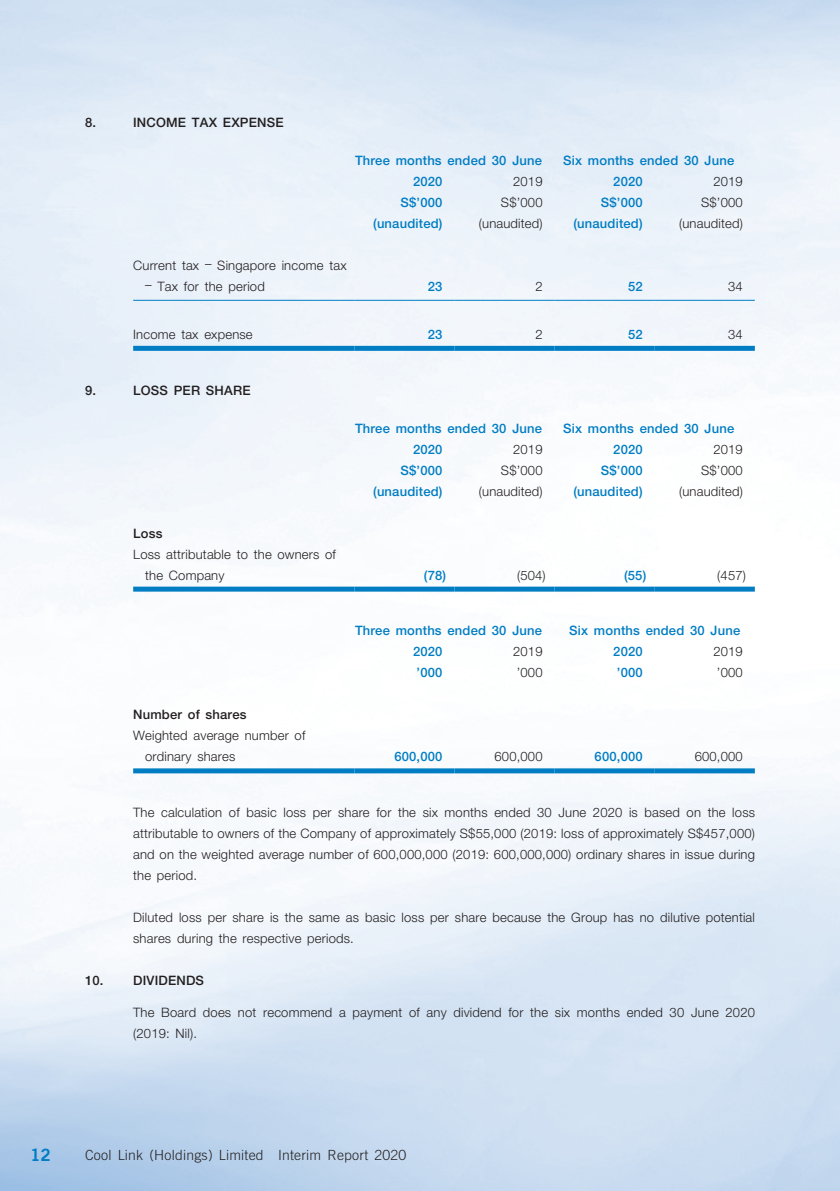
<style>
.page{position:relative;width:840px;height:1191px;background:#fff}
.page>*{position:absolute;margin:0;border:0;box-sizing:border-box;transform-origin:0 0}
.t1{font:17px "Trade Gothic LT Std Bd 2";color:#007dc3}
.t2{font:300 14px "Trade Gothic LT Std";letter-spacing:.015em;color:#231f20}
._26___P2__Note{font:300 13px/21px "Helvetica Neue LT Std";letter-spacing:.015em;color:#231f20}
._02_Note_Text{font:500 13px "Helvetica Neue LT Std";letter-spacing:.015em;color:#007dc3}
._29_Table_Stub__Note{font:300 13px/21px "Helvetica Neue LT Std";letter-spacing:.015em;color:#231f20}
._02_Note_Text-2{font:300 13px "Helvetica Neue LT Std";letter-spacing:.015em;color:#231f20}
._17_H1__Note{font:500 13px "Helvetica Neue LT Std";letter-spacing:.015em;color:#231f20}
._29_Table_Stub__Note-2{font:500 13px "Helvetica Neue LT Std";letter-spacing:.015em;color:#231f20}
</style>
<div class="page">
<img style="left:0;top:0;width:839px;height:1191px">
<hr style="left:133px;top:300px;width:221px;height:1px;background:#007dc3">
<hr style="left:354px;top:300px;width:100px;height:1px;background:#007dc3">
<hr style="left:454px;top:300px;width:100px;height:1px;background:#007dc3">
<hr style="left:554px;top:300px;width:100px;height:1px;background:#007dc3">
<hr style="left:654px;top:300px;width:100px;height:1px;background:#007dc3">
<div style="left:133px;top:346px;width:221px;height:5px;background:#007dc3"></div>
<div style="left:354px;top:346px;width:100px;height:5px;background:#007dc3"></div>
<div style="left:454px;top:346px;width:100px;height:5px;background:#007dc3"></div>
<div style="left:554px;top:346px;width:100px;height:5px;background:#007dc3"></div>
<div style="left:654px;top:346px;width:100px;height:5px;background:#007dc3"></div>
<div style="left:133px;top:586px;width:221px;height:5px;background:#007dc3"></div>
<div style="left:354px;top:586px;width:100px;height:5px;background:#007dc3"></div>
<div style="left:454px;top:586px;width:100px;height:5px;background:#007dc3"></div>
<div style="left:554px;top:586px;width:100px;height:5px;background:#007dc3"></div>
<div style="left:654px;top:586px;width:100px;height:5px;background:#007dc3"></div>
<div style="left:133px;top:768px;width:221px;height:5px;background:#007dc3"></div>
<div style="left:354px;top:768px;width:100px;height:5px;background:#007dc3"></div>
<div style="left:454px;top:768px;width:100px;height:5px;background:#007dc3"></div>
<div style="left:554px;top:768px;width:100px;height:5px;background:#007dc3"></div>
<div style="left:654px;top:768px;width:100px;height:5px;background:#007dc3"></div>
<p class="_17_H1__Note" style="left:85px;top:114px;width:13px">8.</p>
<p class="_17_H1__Note" style="left:133px;top:114px;width:152px">INCOME TAX EXPENSE</p>
<p class="_02_Note_Text" style="left:355px;top:152px;width:188px">Three months ended 30 June</p>
<p class="_02_Note_Text" style="left:563px;top:152px;width:172px">Six months ended 30 June</p>
<p class="_02_Note_Text" style="left:413px;top:173px;width:31px">2020</p>
<p class="_02_Note_Text-2" style="left:513px;top:173px;width:31px">2019</p>
<p class="_02_Note_Text" style="left:613px;top:173px;width:31px">2020</p>
<p class="_02_Note_Text-2" style="left:713px;top:173px;width:31px">2019</p>
<p class="_02_Note_Text" style="left:400px;top:194px;width:43px">S$’000</p>
<p class="_02_Note_Text-2" style="left:500px;top:194px;width:43px">S$’000</p>
<p class="_02_Note_Text" style="left:600px;top:194px;width:43px">S$’000</p>
<p class="_02_Note_Text-2" style="left:700px;top:194px;width:43px">S$’000</p>
<p class="_02_Note_Text" style="left:373px;top:215px;width:71px">(unaudited)</p>
<p class="_02_Note_Text-2" style="left:478px;top:215px;width:65px">(unaudited)</p>
<p class="_02_Note_Text" style="left:573px;top:215px;width:71px">(unaudited)</p>
<p class="_02_Note_Text-2" style="left:678px;top:215px;width:65px">(unaudited)</p>
<p class="_29_Table_Stub__Note" style="left:133px;top:254px;width:215px">Current tax – Singapore income tax</p>
<p class="_29_Table_Stub__Note" style="left:145px;top:275px;width:121px">– Tax for the period</p>
<p class="_02_Note_Text" style="left:427px;top:278px;width:16px">23</p>
<p class="_02_Note_Text-2" style="left:535px;top:278px;width:9px">2</p>
<p class="_02_Note_Text" style="left:627px;top:278px;width:16px">52</p>
<p class="_02_Note_Text-2" style="left:727px;top:278px;width:16px">34</p>
<p class="_29_Table_Stub__Note" style="left:133px;top:323px;width:121px">Income tax expense</p>
<p class="_02_Note_Text" style="left:427px;top:326px;width:16px">23</p>
<p class="_02_Note_Text-2" style="left:535px;top:326px;width:9px">2</p>
<p class="_02_Note_Text" style="left:627px;top:326px;width:16px">52</p>
<p class="_02_Note_Text-2" style="left:727px;top:326px;width:16px">34</p>
<p class="_17_H1__Note" style="left:85px;top:382px;width:13px">9.</p>
<p class="_17_H1__Note" style="left:133px;top:382px;width:119px">LOSS PER SHARE</p>
<p class="_29_Table_Stub__Note-2" style="left:133px;top:525px;width:31px">Loss</p>
<p class="_29_Table_Stub__Note" style="left:145px;top:543px;width:192px;text-indent:-12px">Loss attributable to the owners of the Company</p>
<p class="_29_Table_Stub__Note-2" style="left:133px;top:707px;width:115px">Number of shares</p>
<p class="_29_Table_Stub__Note" style="left:145px;top:725px;width:162px;text-indent:-12px">Weighted average number of ordinary shares</p>
<p class="_02_Note_Text" style="left:355px;top:420px;width:188px">Three months ended 30 June</p>
<p class="_02_Note_Text" style="left:563px;top:420px;width:172px">Six months ended 30 June</p>
<p class="_02_Note_Text" style="left:413px;top:441px;width:31px">2020</p>
<p class="_02_Note_Text-2" style="left:513px;top:441px;width:31px">2019</p>
<p class="_02_Note_Text" style="left:613px;top:441px;width:31px">2020</p>
<p class="_02_Note_Text-2" style="left:713px;top:441px;width:31px">2019</p>
<p class="_02_Note_Text" style="left:400px;top:462px;width:43px">S$’000</p>
<p class="_02_Note_Text-2" style="left:500px;top:462px;width:43px">S$’000</p>
<p class="_02_Note_Text" style="left:600px;top:462px;width:43px">S$’000</p>
<p class="_02_Note_Text-2" style="left:700px;top:462px;width:43px">S$’000</p>
<p class="_02_Note_Text" style="left:373px;top:483px;width:71px">(unaudited)</p>
<p class="_02_Note_Text-2" style="left:478px;top:483px;width:65px">(unaudited)</p>
<p class="_02_Note_Text" style="left:573px;top:483px;width:71px">(unaudited)</p>
<p class="_02_Note_Text-2" style="left:678px;top:483px;width:65px">(unaudited)</p>
<p class="_02_Note_Text" style="left:423px;top:567px;width:24px">(78)</p>
<p class="_02_Note_Text-2" style="left:516px;top:567px;width:30px">(504)</p>
<p class="_02_Note_Text" style="left:623px;top:567px;width:24px">(55)</p>
<p class="_02_Note_Text-2" style="left:716px;top:567px;width:30px">(457)</p>
<p class="_02_Note_Text" style="left:355px;top:623px;width:188px">Three months ended 30 June</p>
<p class="_02_Note_Text" style="left:569px;top:623px;width:172px">Six months ended 30 June</p>
<p class="_02_Note_Text" style="left:413px;top:644px;width:31px">2020</p>
<p class="_02_Note_Text-2" style="left:513px;top:644px;width:31px">2019</p>
<p class="_02_Note_Text" style="left:613px;top:644px;width:31px">2020</p>
<p class="_02_Note_Text-2" style="left:713px;top:644px;width:31px">2019</p>
<p class="_02_Note_Text" style="left:416px;top:665px;width:27px">’000</p>
<p class="_02_Note_Text-2" style="left:516px;top:665px;width:27px">’000</p>
<p class="_02_Note_Text" style="left:616px;top:665px;width:27px">’000</p>
<p class="_02_Note_Text-2" style="left:716px;top:665px;width:27px">’000</p>
<p class="_02_Note_Text" style="left:394px;top:749px;width:50px">600,000</p>
<p class="_02_Note_Text-2" style="left:494px;top:749px;width:50px">600,000</p>
<p class="_02_Note_Text" style="left:594px;top:749px;width:50px">600,000</p>
<p class="_02_Note_Text-2" style="left:694px;top:749px;width:50px">600,000</p>
<p class="_26___P2__Note" style="left:133px;top:801px;width:623px;text-align:justify">The calculation of basic loss per share for the six months ended 30 June 2020 is based on the loss attributable to owners of the Company of approximately S$55,000 (2019: loss of approximately S$457,000) and on the weighted average number of 600,000,000 (2019: 600,000,000) ordinary shares in issue during the period.</p>
<p class="_26___P2__Note" style="left:133px;top:906px;width:623px">Diluted loss per share is the same as basic loss per share because the Group has no dilutive potential shares during the respective periods.</p>
<p class="_17_H1__Note" style="left:85px;top:972px;width:120px">10. DIVIDENDS</p>
<p class="_26___P2__Note" style="left:133px;top:1002px;width:623px">The Board does not recommend a payment of any dividend for the six months ended 30 June 2020 (2019: Nil).</p>
<h1 class="t1" style="left:30px;top:1144px;width:23px">12</h1>
<p class="t2" style="left:85px;top:1147px;width:322px">Cool Link (Holdings) Limited Interim Report 2020</p>
</div>
